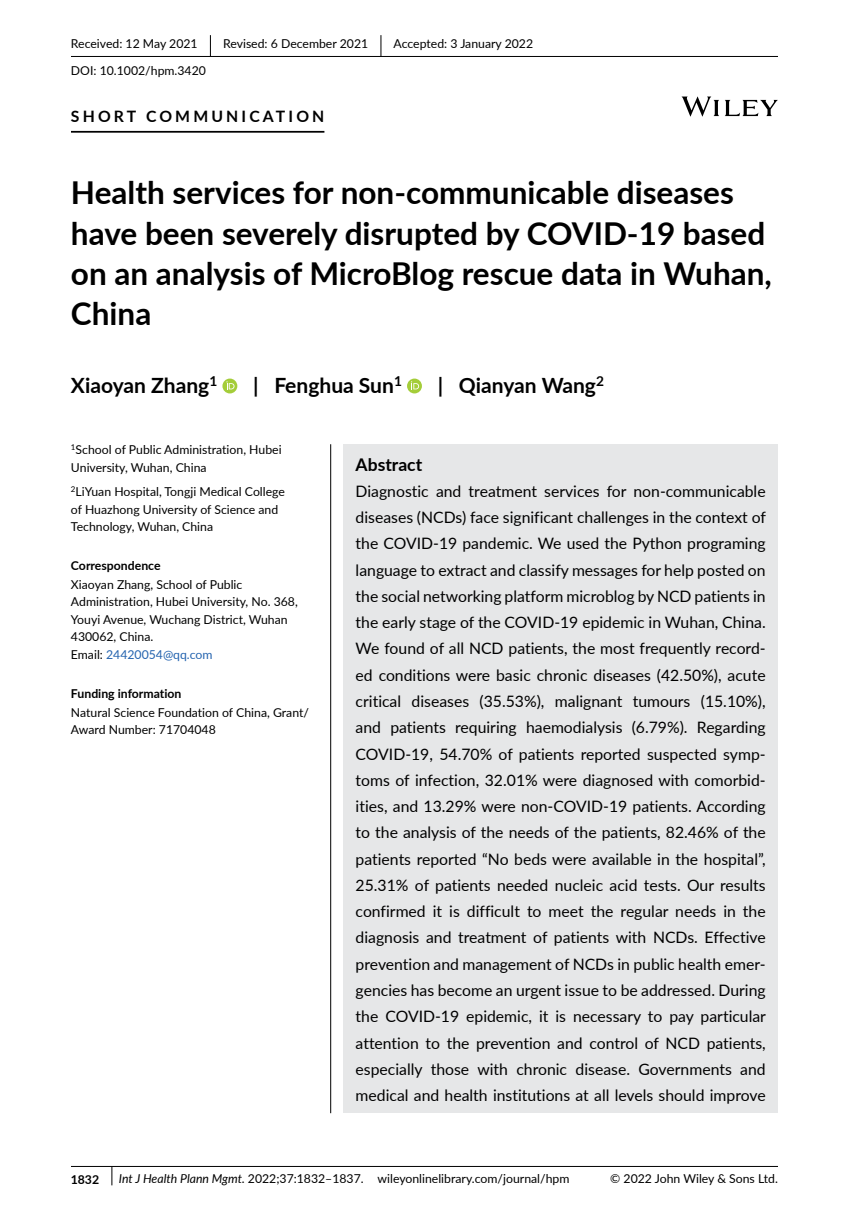
<style>
.page{position:relative;width:849px;height:1221px;background:#fff}
.page>*{position:absolute;margin:0;border:0;box-sizing:border-box;transform-origin:0 0}
.t1{font:700 31.5px/40.2px "Lato";color:#000}
.t2{font:700 21px "Lato";color:#000}
.t3{font:700 17.5px "Lato";color:#000}
.t4{font:15.75px/26.2px "Lato";color:#000;text-align:justify}
.t5{font:700 15.75px "Lato";letter-spacing:.2em;color:#000}
.t6{font:12.25px/17.5px "Lato";color:#000}
.t7{font:700 12.25px "Lato";color:#000}
.s1{color:#2564af}
.s2{font-style:italic}
</style>
<div class="page">
<svg style="left:111px;top:1166px;width:1px;height:19px"></svg>
<div style="left:343px;top:444px;width:434px;height:669px;background:#e6e7e8"></div>
<hr style="left:71px;top:56px;width:706px;height:1px;background:#000">
<hr style="left:71px;top:131px;width:253px;height:2px;background:#000">
<svg style="left:222px;top:378px;width:15px;height:15px"></svg>
<svg style="left:226px;top:381px;width:8px;height:8px"></svg>
<svg style="left:407px;top:378px;width:15px;height:15px"></svg>
<svg style="left:411px;top:381px;width:8px;height:8px"></svg>
<svg style="left:210px;top:35px;width:1px;height:21px"></svg>
<svg style="left:380px;top:35px;width:1px;height:21px"></svg>
<hr style="left:71px;top:1165px;width:706px;height:1px;background:#000">
<svg style="left:681px;top:96px;width:96px;height:21px"></svg>
<hr style="left:330px;top:444px;width:1px;height:669px;background:#000">
<p class="t6" style="left:71px;top:35px;width:128px">Received: 12 May 2021</p>
<p class="t6" style="left:223px;top:35px;width:147px">Revised: 6 December 2021</p>
<p class="t6" style="left:393px;top:35px;width:141px">Accepted: 3 January 2022</p>
<p class="t6" style="left:71px;top:61px;width:136px">DOI: 10.1002/hpm.3420</p>
<p class="t5" style="left:71px;top:105px;width:255px">SHORT COMMUNICATION</p>
<h1 class="t1" style="left:71px;top:171px;width:702px">Health services for non-communicable diseases have been severely disrupted by COVID-19 based on an analysis of MicroBlog rescue data in Wuhan, China</h1>
<h2 class="t2" style="left:71px;top:370px;width:148px">Xiaoyan Zhang<sup>1</sup></h2>
<h2 class="t2" style="left:253px;top:370px;width:150px">| Fenghua Sun<sup>1</sup></h2>
<h2 class="t2" style="left:437px;top:370px;width:168px">| Qianyan Wang<sup>2</sup></h2>
<p class="t6" style="left:71px;top:440px;width:212px"><sup>1</sup>School of Public Administration, Hubei<br>University, Wuhan, China</p>
<p class="t6" style="left:71px;top:482px;width:215px"><sup>2</sup>LiYuan Hospital, Tongji Medical College of Huazhong University of Science and<br>Technology, Wuhan, China</p>
<p class="t7" style="left:71px;top:556px;width:91px">Correspondence</p>
<p class="t6" style="left:71px;top:575px;width:228px">Xiaoyan Zhang, School of Public<br>Administration, Hubei University, No. 368,<br>Youyi Avenue, Wuchang District, Wuhan<br>430062, China.<br>Email: <span class="s1">24420054@qq.com</span></p>
<p class="t7" style="left:71px;top:684px;width:112px">Funding information</p>
<p class="t6" style="left:71px;top:703px;width:239px">Natural Science Foundation of China, Grant/<br>Award Number: 71704048</p>
<p class="t3" style="left:355px;top:451px;width:68px">Abstract</p>
<p class="t4" style="left:355px;top:477px;width:412px">Diagnostic and treatment services for non-communicable diseases (NCDs) face significant challenges in the context of the COVID-19 pandemic. We used the Python programing language to extract and classify messages for help posted on the social networking platform microblog by NCD patients in the early stage of the COVID-19 epidemic in Wuhan, China.<br>We found of all NCD patients, the most frequently record&shy;ed conditions were basic chronic diseases (42.50%), acute critical diseases (35.53%), malignant tumours (15.10%), and patients requiring haemodialysis (6.79%). Regarding COVID-19, 54.70% of patients reported suspected symp&shy;toms of infection, 32.01% were diagnosed with comorbid&shy;ities, and 13.29% were non-COVID-19 patients. According to the analysis of the needs of the patients, 82.46% of the patients reported “No beds were available in the hospital”, 25.31% of patients needed nucleic acid tests. Our results confirmed it is difficult to meet the regular needs in the diagnosis and treatment of patients with NCDs. Effective prevention and management of NCDs in public health emer&shy;gencies has become an urgent issue to be addressed. During the COVID-19 epidemic, it is necessary to pay particular attention to the prevention and control of NCD patients, especially those with chronic disease. Governments and medical and health institutions at all levels should improve</p>
<p class="t7" style="left:71px;top:1169px;width:30px">1832</p>
<p class="t6" style="left:119px;top:1169px;width:452px"><span class="s2">Int J Health Plann Mgmt.</span> 2022;37:1832–1837. wileyonlinelibrary.com/journal/hpm</p>
<p class="t6" style="left:610px;top:1169px;width:169px">© 2022 John Wiley &amp; Sons Ltd.</p>
</div>
